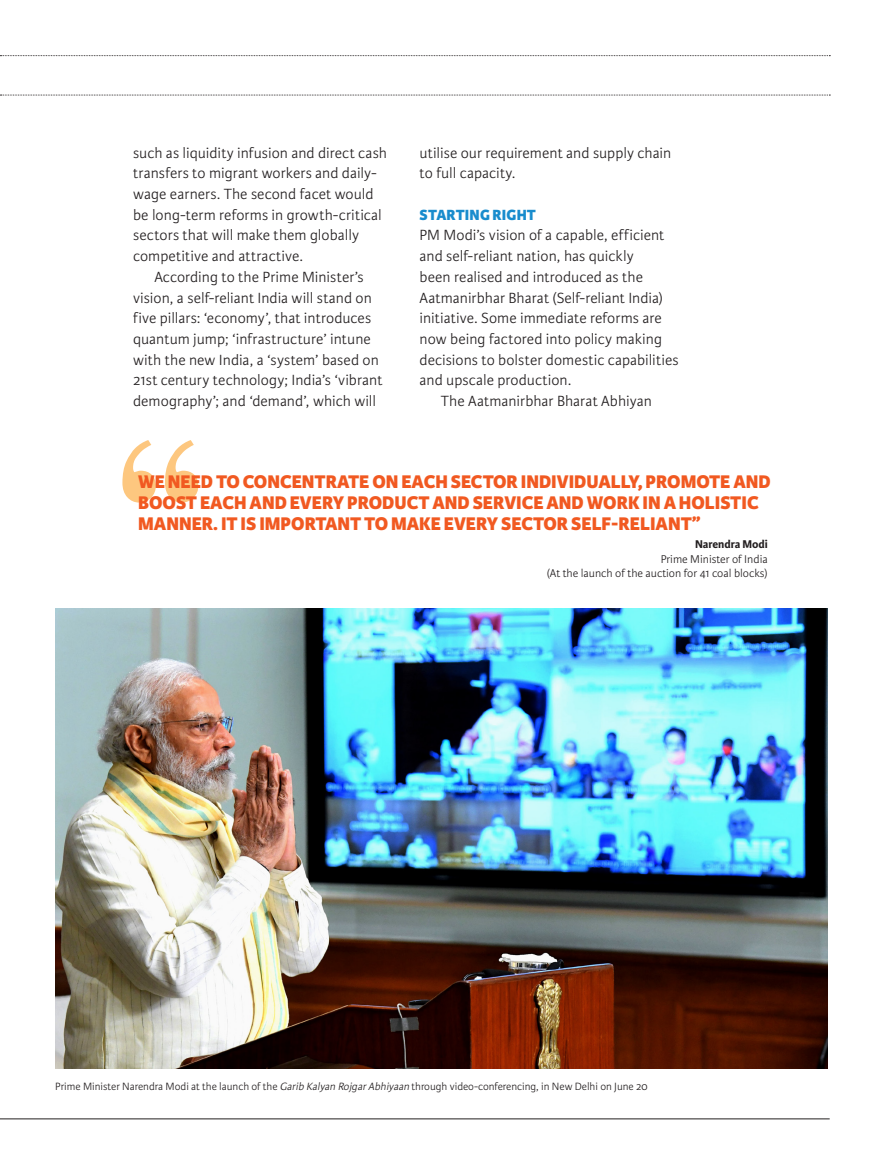
<style>
.page{position:relative;width:885px;height:1174px;background:#fff}
.page>*{position:absolute;margin:0;border:0;box-sizing:border-box;transform-origin:0 0}
.t1{font:800 19.5px/21px "Karmina Sans";color:#f15921}
.t2{font:300 15.75px/20.7px "Karmina Sans";letter-spacing:.005em;color:#231f20}
.t3{font:800 15.75px "Karmina Sans";letter-spacing:.01em;color:#198ccd}
.t4{font:300 12px/14.4px "Karmina Sans";color:#231f20;text-align:right}
.t5{font:700 12px "Karmina Sans";color:#231f20}
.t6{font:300 11.25px "Karmina Sans";color:#231f20}
.s1{font-style:italic}
</style>
<div class="page">
<svg style="left:0;top:95px;width:830px;height:1px"></svg>
<svg style="left:0;top:55px;width:830px;height:1px"></svg>
<hr style="left:0;top:1118px;width:829px;height:1px;background:#231f20">
<img style="left:55px;top:609px;width:772px;height:459px">
<svg style="left:122px;top:440px;width:76px;height:62px"></svg>
<p class="t2" style="left:133px;top:142px;width:255px">such as liquidity infusion and direct cash transfers to migrant workers and daily&shy;wage earners. The second facet would be long-term reforms in growth-critical sectors that will make them globally competitive and attractive.</p>
<p class="t2" style="left:133px;top:267px;width:251px;text-indent:21px">According to the Prime Minister’s vision, a self-reliant India will stand on five pillars: ‘economy’, that introduces quantum jump; ‘infrastructure’ intune with the new India, a ‘system’ based on 21st century technology; India’s ‘vibrant demography’; and ‘demand’, which will</p>
<p class="t2" style="left:419px;top:142px;width:253px">utilise our requirement and supply chain to full capacity.</p>
<p class="t3" style="left:419px;top:205px;width:118px">STARTING RIGHT</p>
<p class="t2" style="left:419px;top:225px;width:261px">PM Modi’s vision of a capable, efficient and self-reliant nation, has quickly<br>been realised and introduced as the Aatmanirbhar Bharat (Self-reliant India) initiative. Some immediate reforms are now being factored into policy making decisions to bolster domestic capabilities and upscale production.</p>
<p class="t2" style="left:441px;top:391px;width:213px">The Aatmanirbhar Bharat Abhiyan</p>
<p class="t1" style="left:138px;top:472px;width:634px">WE NEED TO CONCENTRATE ON EACH SECTOR INDIVIDUALLY, PROMOTE AND<br>BOOST EACH AND EVERY PRODUCT AND SERVICE AND WORK IN A HOLISTIC<br>MANNER. IT IS IMPORTANT TO MAKE EVERY SECTOR SELF-RELIANT”</p>
<p class="t5" style="left:695px;top:537px;width:74px">Narendra Modi</p>
<p class="t4" style="left:546px;top:552px;width:222px">Prime Minister of India<br>(At the launch of the auction for 41 coal blocks)</p>
<p class="t6" style="left:55px;top:1079px;width:593px">Prime Minister Narendra Modi at the launch of the <span class="s1">Garib Kalyan RojgarAbhiyaan</span> through video-conferencing, in New Delhi on June 20</p>
</div>
